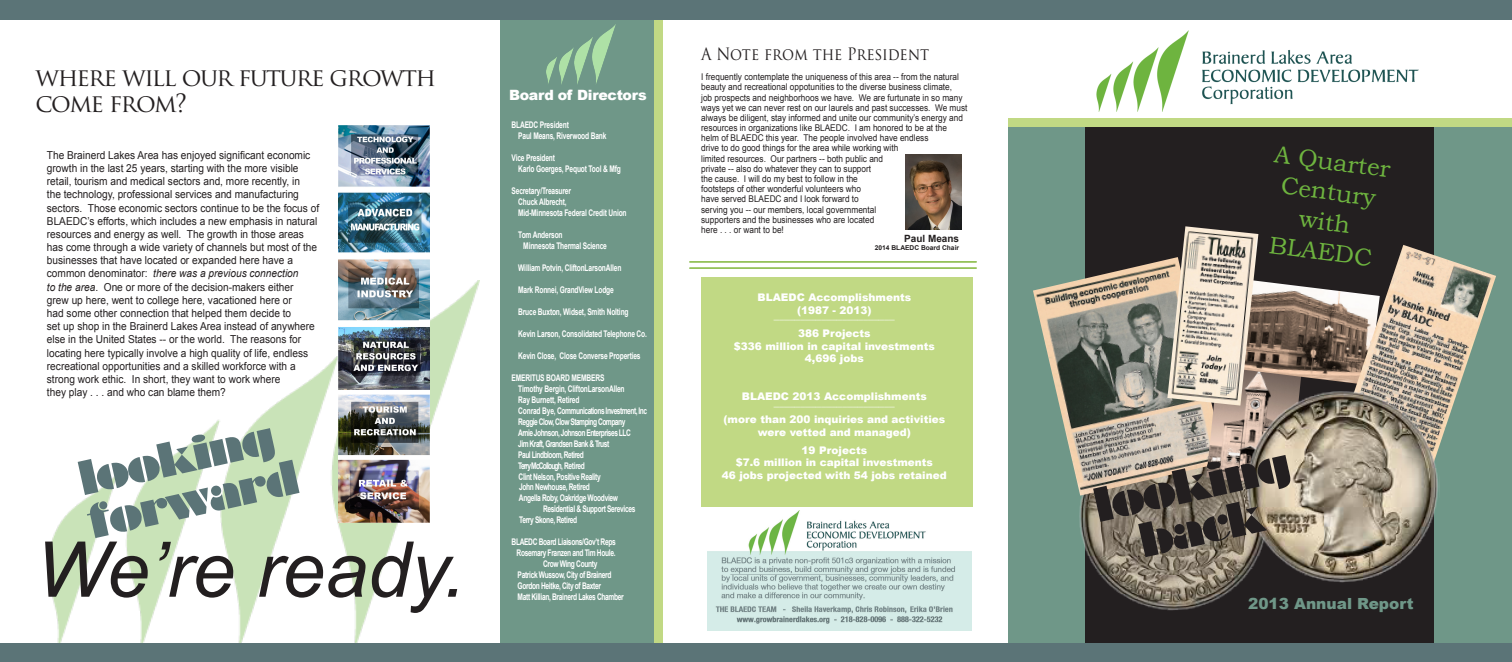
<style>
.page{position:relative;width:1512px;height:662px;background:#fff}
.page>*{position:absolute;margin:0;border:0;box-sizing:border-box;transform-origin:0 0}
.t1{font:italic 77px "Arial";color:#231f20}
.t2{font:44.27px "Braggadocio";color:#5b7477}
.t3{font:44.27px "Braggadocio";color:#231f20}
.t4{font:24.5px/26.2px "Trajan Pro";letter-spacing:-.06em;color:#231f20}
.t5{font:24.15px "Bookman Old Style";color:#6eb43f}
.t6{font:16.62px "Trajan Pro";letter-spacing:-.005em;color:#231f20;scale:.89 1}
.t7{font:900 15.31px "Arial";color:#6f9788}
.t8{font:900 14.17px "Arial";letter-spacing:-.025em;color:#fff}
.t9{font:10.94px/13.1px "Arial";color:#231f20;scale:.92 1}
.t10{font:italic 10.94px "Arial";color:#231f20;scale:.92 1}
.t11{font:900 10.5px/12.6px "Arial";color:#fff;text-align:center}
.t12{font:700 9.97px "Arial";color:#231f20}
.t13{font:9.28px/10.2px "Arial";color:#231f20;scale:.89 1}
.t14{font:700 9.1px "Arial";letter-spacing:-.025em;color:#fff;scale:.73 1}
.t15{font:700 9.1px "Arial";letter-spacing:-.05em;color:#fff;scale:.73 1}
.t16{font:700 9.1px "Arial";letter-spacing:-.075em;color:#fff;scale:.73 1}
.t17{font:700 9.1px "Arial";letter-spacing:-.125em;color:#fff;scale:.73 1}
.t18{font:700 6.65px "Arial";color:#231f20}
.s1{font-style:normal}
.s2{font-style:italic}
</style>
<div class="page">
<img style="left:47px;top:280px;width:433px;height:363px">
<img style="left:339px;top:126px;width:90px;height:396px">
<img style="left:707px;top:510px;width:265px;height:120px">
<div style="left:500px;top:14px;width:162px;height:648px;background:#6f9788"></div>
<img style="left:547px;top:25px;width:68px;height:59px">
<div style="left:654px;top:0;width:9px;height:662px;background:#c1d984"></div>
<img style="left:906px;top:154px;width:55px;height:75px">
<div style="left:701px;top:277px;width:272px;height:229px;background:#c1d984"></div>
<div style="left:0;top:0;width:1512px;height:19px;background:#5b7477"></div>
<div style="left:1008px;top:123px;width:504px;height:521px;background:#6f9788"></div>
<div style="left:1085px;top:125px;width:349px;height:521px;background:#231f20"></div>
<div style="left:0;top:643px;width:1512px;height:19px;background:#5b7477"></div>
<img style="left:1096px;top:30px;width:323px;height:81px">
<img style="left:1079px;top:486px;width:168px;height:125px">
<img style="left:1033px;top:259px;width:192px;height:236px">
<img style="left:1206px;top:385px;width:95px;height:101px">
<img style="left:1258px;top:281px;width:82px;height:104px">
<img style="left:1340px;top:245px;width:156px;height:199px">
<img style="left:1247px;top:390px;width:193px;height:193px">
<img style="left:1167px;top:226px;width:91px;height:179px">
<div style="left:1008px;top:118px;width:504px;height:9px;background:#c1d984"></div>
<p class="t4" style="left:36px;top:64px;width:402px">where will our future growth come from?</p>
<p class="t9" style="left:47px;top:148px;width:288px">The Brainerd Lakes Area has enjoyed significant economic</p>
<p class="t9" style="left:47px;top:162px;width:275px">growth in the last 25 years, starting with the more visible</p>
<p class="t9" style="left:47px;top:175px;width:277px">retail, tourism and medical sectors and, more recently, in</p>
<p class="t9" style="left:47px;top:188px;width:275px">the technology, professional services and manufacturing</p>
<p class="t9" style="left:47px;top:201px;width:297px">sectors. Those economic sectors continue to be the focus of<br>BLAEDC’s efforts, which includes a new emphasis in natural</p>
<p class="t9" style="left:47px;top:227px;width:281px">resources and energy as well. The growth in those areas</p>
<p class="t9" style="left:47px;top:241px;width:295px">has come through a wide variety of channels but most of the</p>
<p class="t9" style="left:47px;top:254px;width:269px">businesses that have located or expanded here have a</p>
<p class="t10" style="left:47px;top:266px;width:275px"><span class="s1">common denominator:</span> there was a previous connection</p>
<p class="t9" style="left:47px;top:280px;width:270px"><span class="s2">to the area</span>. One or more of the decision-makers either</p>
<p class="t9" style="left:47px;top:293px;width:268px">grew up here, went to college here, vacationed here or</p>
<p class="t9" style="left:47px;top:306px;width:267px">had some other connection that helped them decide to</p>
<p class="t9" style="left:47px;top:320px;width:293px">set up shop in the Brainerd Lakes Area instead of anywhere</p>
<p class="t9" style="left:47px;top:333px;width:278px">else in the United States -- or the world. The reasons for</p>
<p class="t9" style="left:47px;top:346px;width:285px">locating here typically involve a high quality of life, endless</p>
<p class="t9" style="left:47px;top:359px;width:272px">recreational opportunities and a skilled workforce with a</p>
<p class="t9" style="left:47px;top:372px;width:255px">strong work ethic. In short, they want to work where</p>
<p class="t9" style="left:47px;top:385px;width:196px">they play . . . and who can blame them?</p>
<p class="t2" style="left:73px;top:452px;width:202px;rotate:-12deg">looking</p>
<p class="t2" style="left:82px;top:495px;width:216px;rotate:-12deg">forward</p>
<p class="t1" style="left:35px;top:519px;width:431px">We’re ready.</p>
<p class="t8" style="left:509px;top:84px;width:139px">Board of Directors</p>
<p class="t14" style="left:512px;top:119px;width:80px">BLAEDC President</p>
<p class="t14" style="left:518px;top:130px;width:122px">Paul Means, Riverwood Bank</p>
<p class="t14" style="left:512px;top:152px;width:61px">Vice President</p>
<p class="t14" style="left:518px;top:163px;width:142px">Karlo Goerges, Pequot Tool &amp; Mfg</p>
<p class="t14" style="left:512px;top:185px;width:83px">Secretary/Treasurer</p>
<p class="t14" style="left:518px;top:196px;width:68px">Chuck Albrecht,</p>
<p class="t14" style="left:518px;top:207px;width:150px">Mid-Minnesota Federal Credit Union</p>
<p class="t14" style="left:518px;top:229px;width:62px">Tom Anderson</p>
<p class="t14" style="left:523px;top:240px;width:116px">Minnesota Thermal Science</p>
<p class="t14" style="left:518px;top:262px;width:143px">William Potvin, CliftonLarsonAllen</p>
<p class="t14" style="left:518px;top:284px;width:132px">Mark Ronnei, GrandView Lodge</p>
<p class="t14" style="left:518px;top:305px;width:153px">Bruce Buxton, Widset, Smith Nolting</p>
<p class="t14" style="left:518px;top:327px;width:178px">Kevin Larson, Consolidated Telephone Co.</p>
<p class="t14" style="left:518px;top:349px;width:169px">Kevin Close, Close Converse Properties</p>
<p class="t14" style="left:512px;top:371px;width:129px">EMERITUS BOARD MEMBERS</p>
<p class="t14" style="left:518px;top:382px;width:147px">Timothy Bergin, CliftonLarsonAllen</p>
<p class="t14" style="left:518px;top:393px;width:85px">Ray Burnett, Retired</p>
<p class="t16" style="left:518px;top:404px;width:178px">Conrad Bye, Communications Investment, Inc</p>
<p class="t16" style="left:518px;top:415px;width:148px">Reggie Clow, Clow Stamping Company</p>
<p class="t16" style="left:518px;top:426px;width:156px">Arnie Johnson, Johnson Enterprises LLC</p>
<p class="t16" style="left:518px;top:437px;width:126px">Jim Kraft, Grandsen Bank &amp; Trust</p>
<p class="t16" style="left:518px;top:448px;width:91px">Paul Lindbloom, Retired</p>
<p class="t17" style="left:518px;top:459px;width:93px">Terry McCollough, Retired</p>
<p class="t15" style="left:519px;top:470px;width:114px">Clint Nelson, Positive Reality</p>
<p class="t15" style="left:519px;top:481px;width:98px">John Newhouse, Retired</p>
<p class="t15" style="left:519px;top:492px;width:137px">Angella Roby, Oakridge Woodview</p>
<p class="t15" style="left:543px;top:503px;width:128px">Residential &amp; Support Serevices</p>
<p class="t15" style="left:519px;top:514px;width:81px">Terry Skone, Retired</p>
<p class="t15" style="left:512px;top:536px;width:144px">BLAEDC Board Liaisons/Gov’t Reps</p>
<p class="t15" style="left:517px;top:547px;width:137px">Rosemary Franzen and Tim Houle.</p>
<p class="t15" style="left:543px;top:558px;width:76px">Crow Wing County</p>
<p class="t15" style="left:518px;top:569px;width:130px">Patrick Wussow, City of Brainerd</p>
<p class="t15" style="left:518px;top:580px;width:116px">Gordon Heitke, City of Baxter</p>
<p class="t15" style="left:518px;top:591px;width:147px">Matt Killian, Brainerd Lakes Chamber</p>
<p class="t6" style="left:701px;top:43px;width:258px">A Note from the President</p>
<p class="t13" style="left:701px;top:72px;width:301px">I frequently contemplate the uniqueness of this area -- from the natural beauty and recreational oppotunities to the diverse business climate,<br>job prospects and neighborhoos we have. We are furtunate in so many ways yet we can never rest on our laurels and past successes. We must always be diligent, stay informed and unite our community’s energy and resources in organizations like BLAEDC. I am honored to be at the</p>
<p class="t13" style="left:701px;top:133px;width:257px">helm of BLAEDC this year. The people involved have endless</p>
<p class="t13" style="left:701px;top:143px;width:223px">drive to do good things for the area while working with</p>
<p class="t13" style="left:701px;top:153px;width:206px">limited resources. Our partners -- both public and</p>
<p class="t13" style="left:701px;top:164px;width:193px">private -- also do whatever they can to support</p>
<p class="t13" style="left:701px;top:174px;width:178px">the cause. I will do my best to follow in the</p>
<p class="t13" style="left:701px;top:184px;width:181px">footsteps of other wonderful volunteers who</p>
<p class="t13" style="left:701px;top:194px;width:179px">have served BLAEDC and I look forward to</p>
<p class="t13" style="left:701px;top:204px;width:198px">serving you -- our members, local governmental</p>
<p class="t13" style="left:701px;top:214px;width:196px">supporters and the businesses who are located</p>
<p class="t13" style="left:701px;top:225px;width:94px">here . . . or want to be!</p>
<p class="t12" style="left:904px;top:232px;width:56px">Paul Means</p>
<p class="t18" style="left:875px;top:243px;width:86px">2014 BLAEDC Board Chair</p>
<p class="t11" style="left:758px;top:291px;width:155px">BLAEDC Accomplishments</p>
<p class="t11" style="left:797px;top:303px;width:76px">(1987 - 2013)</p>
<p class="t11" style="left:774px;top:309px;width:122px">_______________________</p>
<p class="t11" style="left:798px;top:327px;width:74px">386 Projects</p>
<p class="t11" style="left:734px;top:339px;width:202px">$336 million in capital investments</p>
<p class="t11" style="left:805px;top:352px;width:60px">4,696 jobs</p>
<p class="t11" style="left:742px;top:390px;width:186px">BLAEDC 2013 Accomplishments</p>
<p class="t11" style="left:774px;top:395px;width:122px">_______________________</p>
<p class="t11" style="left:723px;top:413px;width:223px">(more than 200 inquiries and activities were vetted and managed)</p>
<p class="t11" style="left:802px;top:443px;width:67px">19 Projects</p>
<p class="t11" style="left:736px;top:456px;width:199px">$7.6 million in capital investments</p>
<p class="t11" style="left:722px;top:468px;width:226px">46 jobs projected with 54 jobs retained</p>
<p class="t5" style="left:1276px;top:141px;width:118px;rotate:7deg">A Quarter</p>
<p class="t5" style="left:1283px;top:172px;width:97px;rotate:7deg">Century</p>
<p class="t5" style="left:1301px;top:204px;width:53px;rotate:7deg">with</p>
<p class="t5" style="left:1271px;top:231px;width:105px;rotate:7deg">BLAEDC</p>
<p class="t3" style="left:1088px;top:479px;width:202px;rotate:-12deg">looking</p>
<p class="t3" style="left:1133px;top:514px;width:129px;rotate:-12deg">back</p>
<p class="t7" style="left:1248px;top:592px;width:167px">2013 Annual Report</p>
</div>
